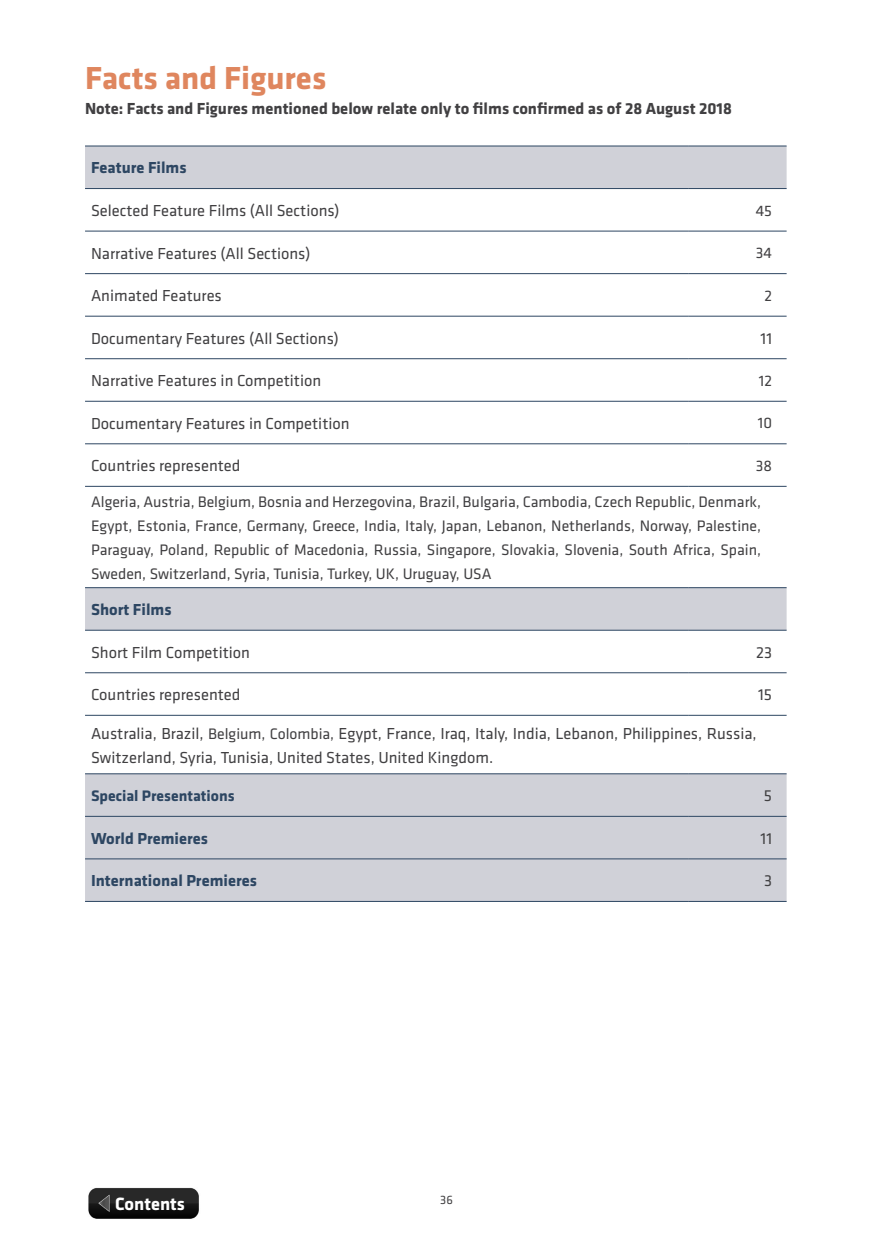
<style>
.page{position:relative;width:893px;height:1255px;background:#fff}
.page>*{position:absolute;margin:0;border:0;box-sizing:border-box;transform-origin:0 0}
.t1{font:700 33px "Klavika";color:#df865e}
.t2{font:700 18.45px "Klavika";color:#fff}
.t3{font:700 16.65px "Klavika";color:#414042}
.t4{font:16.5px/24px "Klavika";color:#414042}
.t5{font:700 16.5px "Klavika";color:#2d4662}
.t6{font:15.75px/24px "Klavika";color:#414042;text-align:justify}
.t7{font:700 15.75px "Klavika";color:#2d4662}
.t8{font:12.6px "Klavika";color:#414042}
.s1{font-size:15.75px}
</style>
<div class="page">
<img style="left:88px;top:1187px;width:111px;height:32px">
<svg style="left:85px;top:147px;width:702px;height:754px"></svg>
<hr style="left:85px;top:231px;width:603px;height:1px;background:#2d4662">
<hr style="left:688px;top:231px;width:99px;height:1px;background:#2d4662">
<hr style="left:85px;top:273px;width:603px;height:1px;background:#2d4662">
<hr style="left:688px;top:273px;width:99px;height:1px;background:#2d4662">
<hr style="left:85px;top:316px;width:603px;height:1px;background:#2d4662">
<hr style="left:688px;top:316px;width:99px;height:1px;background:#2d4662">
<hr style="left:85px;top:358px;width:603px;height:1px;background:#2d4662">
<hr style="left:688px;top:358px;width:99px;height:1px;background:#2d4662">
<hr style="left:85px;top:401px;width:603px;height:1px;background:#2d4662">
<hr style="left:688px;top:401px;width:99px;height:1px;background:#2d4662">
<hr style="left:85px;top:443px;width:603px;height:1px;background:#2d4662">
<hr style="left:688px;top:443px;width:99px;height:1px;background:#2d4662">
<hr style="left:85px;top:486px;width:603px;height:1px;background:#2d4662">
<hr style="left:688px;top:486px;width:99px;height:1px;background:#2d4662">
<hr style="left:85px;top:146px;width:603px;height:1px;background:#2d4662">
<hr style="left:688px;top:146px;width:99px;height:1px;background:#2d4662">
<hr style="left:85px;top:188px;width:603px;height:1px;background:#2d4662">
<hr style="left:688px;top:188px;width:99px;height:1px;background:#2d4662">
<hr style="left:85px;top:587px;width:603px;height:1px;background:#2d4662">
<hr style="left:688px;top:587px;width:99px;height:1px;background:#2d4662">
<hr style="left:85px;top:630px;width:603px;height:1px;background:#2d4662">
<hr style="left:688px;top:630px;width:99px;height:1px;background:#2d4662">
<hr style="left:85px;top:672px;width:603px;height:1px;background:#2d4662">
<hr style="left:688px;top:672px;width:99px;height:1px;background:#2d4662">
<hr style="left:85px;top:715px;width:603px;height:1px;background:#2d4662">
<hr style="left:688px;top:715px;width:99px;height:1px;background:#2d4662">
<hr style="left:688px;top:773px;width:99px;height:1px;background:#2d4662">
<hr style="left:85px;top:816px;width:603px;height:1px;background:#2d4662">
<hr style="left:688px;top:816px;width:99px;height:1px;background:#2d4662">
<hr style="left:85px;top:858px;width:603px;height:1px;background:#2d4662">
<hr style="left:688px;top:858px;width:99px;height:1px;background:#2d4662">
<hr style="left:688px;top:901px;width:99px;height:1px;background:#2d4662">
<hr style="left:85px;top:773px;width:603px;height:1px;background:#2d4662">
<hr style="left:85px;top:901px;width:603px;height:1px;background:#2d4662">
<h1 class="t1" style="left:85px;top:60px;width:243px">Facts and Figures</h1>
<p class="t3" style="left:85px;top:99px;width:648px">Note: Facts and Figures mentioned below relate only to films confirmed as of 28 August 2018</p>
<p class="t5" style="left:91px;top:159px;width:97px">Feature Films</p>
<p class="t4" style="left:91px;top:199px;width:250px">Selected Feature Films (All Sections)</p>
<p class="t6" style="left:756px;top:199px;width:18px">45</p>
<p class="t4" style="left:91px;top:241px;width:221px">Narrative Features (All Sections)</p>
<p class="t6" style="left:756px;top:241px;width:18px">34</p>
<p class="t4" style="left:91px;top:284px;width:132px">Animated Features</p>
<p class="t6" style="left:764px;top:284px;width:9px">2</p>
<p class="t4" style="left:91px;top:326px;width:249px">Documentary Features (All Sections)</p>
<p class="t4" style="left:760px;top:326px;width:13px">11</p>
<p class="t4" style="left:91px;top:369px;width:232px">Narrative Features in Competition</p>
<p class="t6" style="left:759px;top:369px;width:15px">12</p>
<p class="t4" style="left:91px;top:411px;width:260px">Documentary Features in Competition</p>
<p class="t6" style="left:758px;top:411px;width:16px">10</p>
<p class="t4" style="left:91px;top:454px;width:151px">Countries represented</p>
<p class="t6" style="left:756px;top:454px;width:18px">38</p>
<p class="t6" style="left:91px;top:490px;width:672px">Algeria, Austria, Belgium, Bosnia and Herzegovina, Brazil, Bulgaria, Cambodia, Czech Republic, Denmark, Egypt, Estonia, France, Germany, Greece, India, Italy, Japan, Lebanon, Netherlands, Norway, Palestine, Paraguay, Poland, Republic of Macedonia, Russia, Singapore, Slovakia, Slovenia, South Africa, Spain, Sweden, Switzerland, Syria, Tunisia, Turkey, UK, Uruguay, USA</p>
<p class="t5" style="left:91px;top:600px;width:82px">Short Films</p>
<p class="t4" style="left:91px;top:640px;width:160px">Short Film Competition</p>
<p class="t4" style="left:756px;top:640px;width:18px">23</p>
<p class="t4" style="left:91px;top:683px;width:151px">Countries represented</p>
<p class="t4" style="left:758px;top:683px;width:15px">15</p>
<p class="t4" style="left:91px;top:721px;width:667px">Australia, Brazil, <span class="s1">Belgium, Colombia,</span> Egypt, France, Iraq, Italy, India, Lebanon, Philippines, Russia,<br>Switzerland, Syria, Tunisia, United States, United Kingdom.</p>
<p class="t7" style="left:91px;top:787px;width:145px">Special Presentations</p>
<p class="t4" style="left:764px;top:784px;width:10px">5</p>
<p class="t5" style="left:91px;top:829px;width:118px">World Premieres</p>
<p class="t4" style="left:760px;top:826px;width:13px">11</p>
<p class="t5" style="left:91px;top:871px;width:167px">International Premieres</p>
<p class="t4" style="left:764px;top:869px;width:10px">3</p>
<p class="t2" style="left:115px;top:1193px;width:71px">Contents</p>
<p class="t8" style="left:440px;top:1192px;width:14px">36</p>
</div>
